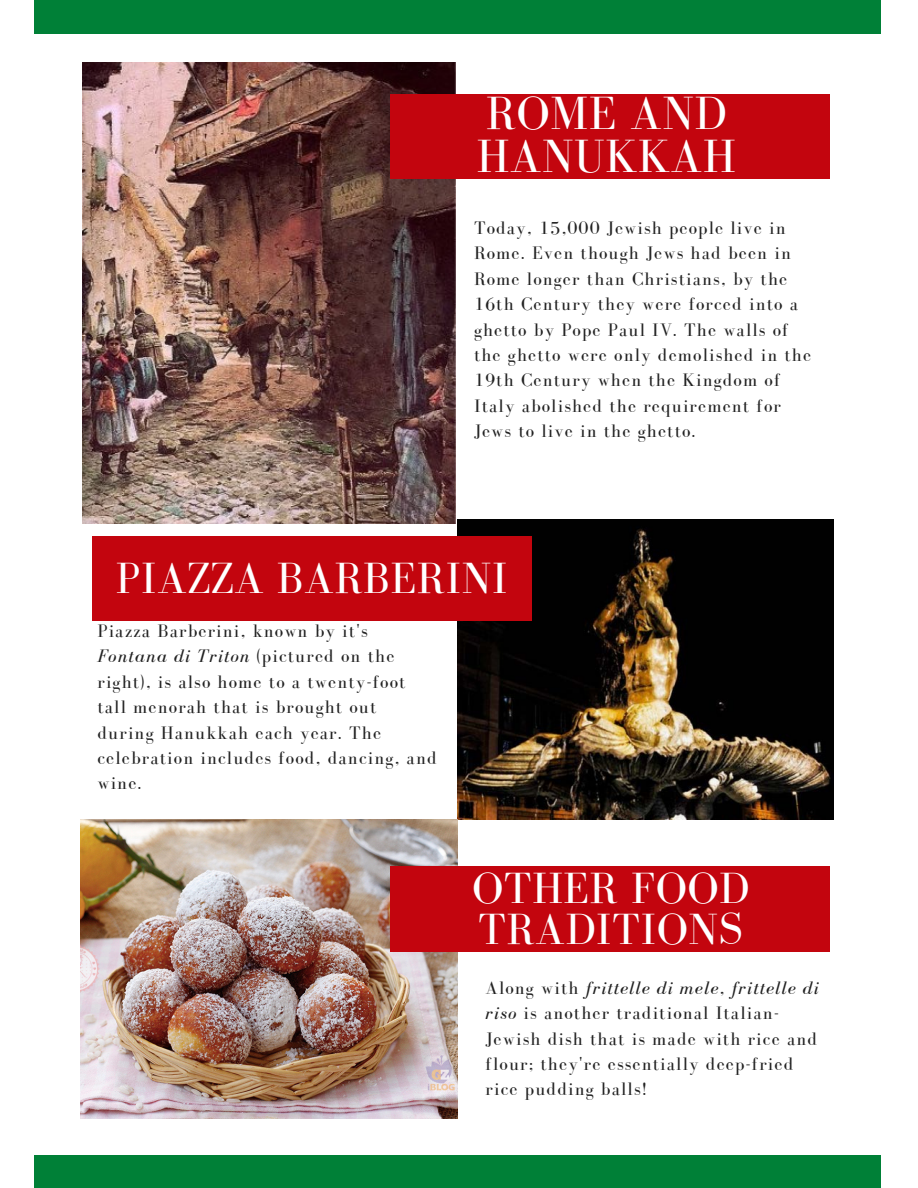
<style>
.page{position:relative;width:918px;height:1188px;background:#fff}
.page>*{position:absolute;margin:0;border:0;box-sizing:border-box;transform-origin:0 0}
.t1{font:48px/42.8px "Bodoni FLF";letter-spacing:.01em;color:#fff}
.t2{font:45px/40.5px "Bodoni FLF";letter-spacing:.01em;color:#fff}
.t3{font:18.6px/25.3px "Bodoni FLF";letter-spacing:.06em;color:#222}
.s1{font-style:italic}
</style>
<div class="page">
<div style="left:35px;top:1156px;width:846px;height:32px;background:#008037"></div>
<div style="left:35px;top:0;width:846px;height:34px;background:#008037"></div>
<img style="left:83px;top:63px;width:372px;height:460px">
<img style="left:457px;top:520px;width:377px;height:299px">
<img style="left:80px;top:819px;width:377px;height:299px">
<div style="left:390px;top:95px;width:440px;height:84px;background:#c3050e"></div>
<div style="left:92px;top:536px;width:440px;height:84px;background:#c3050e"></div>
<div style="left:390px;top:867px;width:440px;height:84px;background:#c3050e"></div>
<p class="t1" style="left:476px;top:92px;width:261px">ROME AND<br>HANUKKAH</p>
<p class="t3" style="left:474px;top:215px;width:339px">Today, 15,000 Jewish people live in Rome. Even though Jews had been in Rome longer than Christians, by the 16th Century they were forced into a ghetto by Pope Paul IV. The walls of the ghetto were only demolished in the 19th Century when the Kingdom of Italy abolished the requirement for Jews to live in the ghetto.</p>
<p class="t2" style="left:116px;top:558px;width:393px">PIAZZA BARBERINI</p>
<p class="t3" style="left:97px;top:618px;width:341px">Piazza Barberini, known by it's<br><span class="s1">Fontana di Triton</span> (pictured on the right), is also home to a twenty-foot tall menorah that is brought out during Hanukkah each year. The celebration includes food, dancing, and wine.</p>
<p class="t2" style="left:472px;top:868px;width:278px">OTHER FOOD<br>TRADITIONS</p>
<p class="t3" style="left:486px;top:975px;width:335px">Along with <span class="s1">frittelle di mele</span>, <span class="s1">frittelle di riso</span> is another traditional Italian-Jewish dish that is made with rice and flour; they're essentially deep-fried rice pudding balls!</p>
</div>
